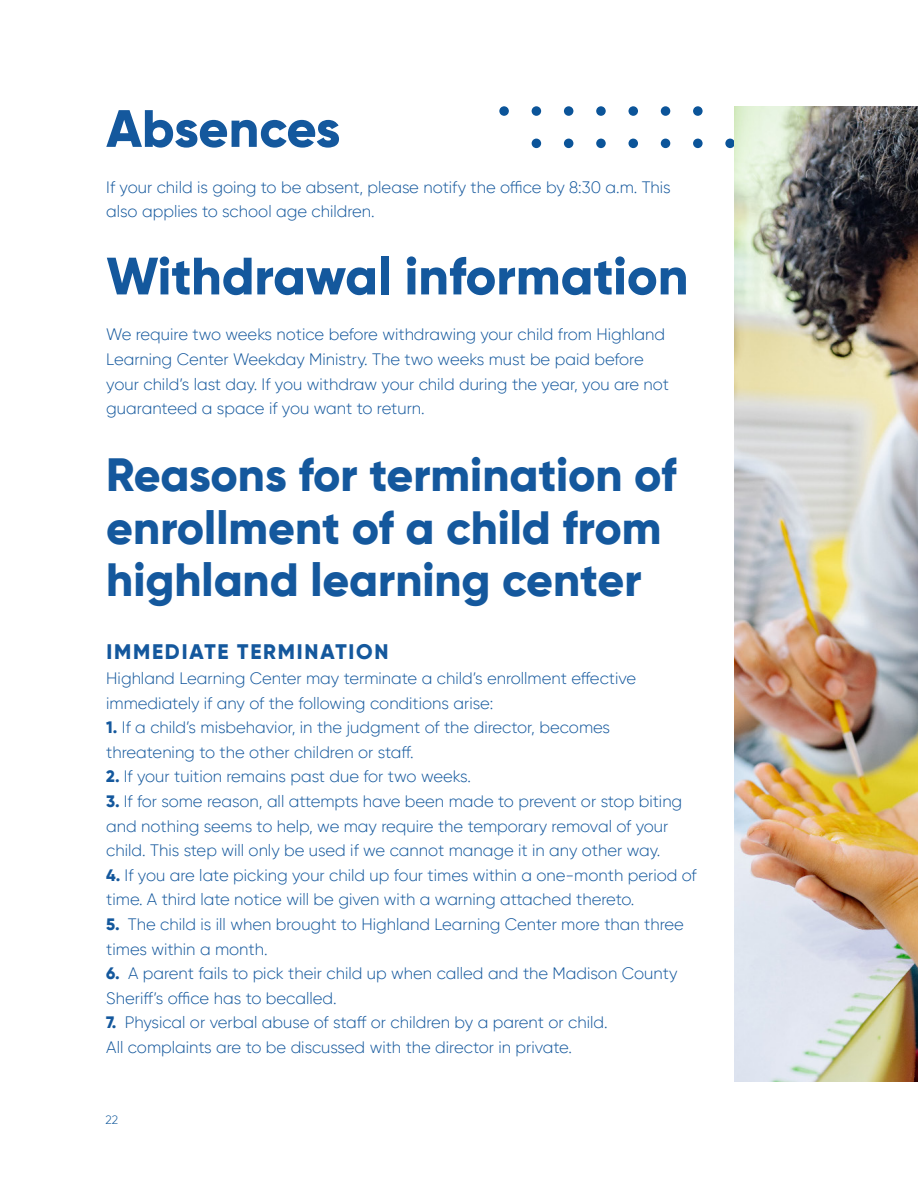
<style>
.page{position:relative;width:918px;height:1188px;background:#fff}
.page>*{position:absolute;margin:0;border:0;box-sizing:border-box;transform-origin:0 0}
.Titulos_medianos{font:800 52.5px "Gilroy";color:#14589d}
.Titulos_medianos-2{font:800 46.5px/52.5px "Gilroy";color:#14589d}
.subtitulos{font:800 21px "Gilroy";letter-spacing:.085em;color:#14589d}
.Textos{font:300 16.5px/24.6px "Gilroy";color:#14589d}
.t1{font:300 12px "Gilroy";color:#0b5499}
.s1{font-weight:800}
</style>
<div class="page">
<div style="left:499px;top:106px;width:10px;height:10px;background:#0b5499;border-radius:50%"></div>
<div style="left:532px;top:106px;width:9px;height:10px;background:#0b5499;border-radius:50%"></div>
<div style="left:564px;top:106px;width:9px;height:10px;background:#0b5499;border-radius:50%"></div>
<div style="left:596px;top:106px;width:10px;height:10px;background:#0b5499;border-radius:50%"></div>
<div style="left:629px;top:106px;width:9px;height:10px;background:#0b5499;border-radius:50%"></div>
<div style="left:661px;top:106px;width:9px;height:10px;background:#0b5499;border-radius:50%"></div>
<div style="left:693px;top:106px;width:10px;height:10px;background:#0b5499;border-radius:50%"></div>
<div style="left:532px;top:139px;width:9px;height:9px;background:#0b5499;border-radius:50%"></div>
<div style="left:564px;top:139px;width:9px;height:9px;background:#0b5499;border-radius:50%"></div>
<div style="left:596px;top:139px;width:10px;height:9px;background:#0b5499;border-radius:50%"></div>
<div style="left:629px;top:139px;width:9px;height:9px;background:#0b5499;border-radius:50%"></div>
<div style="left:661px;top:139px;width:9px;height:9px;background:#0b5499;border-radius:50%"></div>
<div style="left:693px;top:139px;width:10px;height:9px;background:#0b5499;border-radius:50%"></div>
<div style="left:725px;top:139px;width:10px;height:9px;background:#0b5499;border-radius:50%"></div>
<img style="left:735px;top:106px;width:183px;height:976px">
<p class="Titulos_medianos" style="left:106px;top:95px;width:236px">Absences</p>
<p class="Textos" style="left:106px;top:175px;width:566px">If your child is going to be absent, please notify the office by 8:30 a.m. This also applies to school age children.</p>
<p class="Titulos_medianos" style="left:106px;top:243px;width:584px">Withdrawal information</p>
<p class="Textos" style="left:106px;top:322px;width:564px">We require two weeks notice before withdrawing your child from Highland Learning Center Weekday Ministry. The two weeks must be paid before your child’s last day. If you withdraw your child during the year, you are not guaranteed a space if you want to return.</p>
<p class="Titulos_medianos-2" style="left:106px;top:448px;width:572px">Reasons for termination of enrollment of a child from highland learning center</p>
<p class="subtitulos" style="left:106px;top:639px;width:284px">IMMEDIATE TERMINATION</p>
<p class="Textos" style="left:106px;top:666px;width:532px">Highland Learning Center may terminate a child’s enrollment effective immediately if any of the following conditions arise:</p>
<p class="Textos" style="left:106px;top:715px;width:505px"><span class="s1">1.</span> If a child’s misbehavior, in the judgment of the director, becomes threatening to the other children or staff.</p>
<p class="Textos" style="left:106px;top:764px;width:366px"><span class="s1">2.</span> If your tuition remains past due for two weeks.</p>
<p class="Textos" style="left:106px;top:789px;width:578px"><span class="s1">3.</span> If for some reason, all attempts have been made to prevent or stop biting and nothing seems to help, we may require the temporary removal of your child. This step will only be used if we cannot manage it in any other way.</p>
<p class="Textos" style="left:106px;top:863px;width:592px"><span class="s1">4.</span> If you are late picking your child up four times within a one-month period of time. A third late notice will be given with a warning attached thereto.</p>
<p class="Textos" style="left:106px;top:912px;width:579px"><span class="s1">5.</span> The child is ill when brought to Highland Learning Center more than three times within a month.</p>
<p class="Textos" style="left:106px;top:961px;width:573px"><span class="s1">6.</span> A parent fails to pick their child up when called and the Madison County<br>Sheriff’s office has to becalled.</p>
<p class="Textos" style="left:106px;top:1010px;width:503px"><span class="s1">7.</span> Physical or verbal abuse of staff or children by a parent or child.</p>
<p class="Textos" style="left:106px;top:1035px;width:467px">All complaints are to be discussed with the director in private.</p>
<p class="t1" style="left:106px;top:1113px;width:14px">22</p>
</div>
